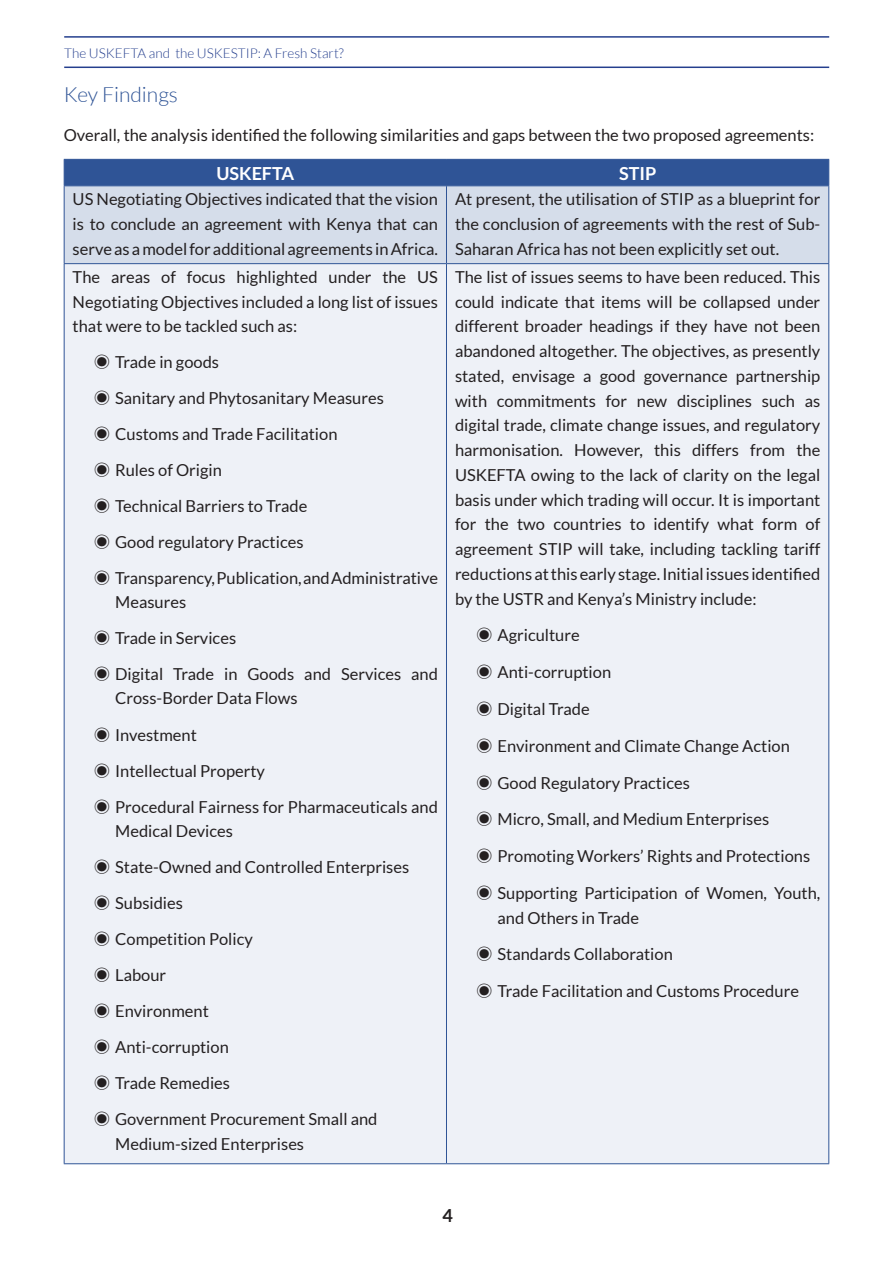
<style>
.page{position:relative;width:893px;height:1263px;background:#fff}
.page>*{position:absolute;margin:0;border:0;box-sizing:border-box;transform-origin:0 0}
.Heading_2{font:300 21px "Lato";color:#2f5496}
.t1{font:700 18px "Lato";color:#fff}
.t2{font:700 18px "Lato";color:#231f20}
.t3{font:16.5px/24.8px "Lato";color:#231f20}
.t4{font:300 13.5px "Lato";color:#253f8e}
.s1{font-family:"Adobe Gothic Std";font-weight:700}
</style>
<div class="page">
<hr style="left:64px;top:67px;width:765px;height:1px;background:#253f8e">
<hr style="left:64px;top:36px;width:765px;height:2px;background:#253f8e">
<div style="left:65px;top:186px;width:763px;height:77px;background:#d5ddea"></div>
<div style="left:65px;top:264px;width:763px;height:899px;background:#eef1f7"></div>
<div style="left:64px;top:159px;width:765px;height:26px;background:#2f5496"></div>
<hr style="left:64px;top:185px;width:382px;height:1px;background:#2f5496">
<hr style="left:64px;top:186px;width:1px;height:77px;background:#2f5496">
<hr style="left:446px;top:185px;width:383px;height:1px;background:#2f5496">
<hr style="left:446px;top:186px;width:1px;height:77px;background:#2f5496">
<hr style="left:828px;top:186px;width:1px;height:77px;background:#2f5496">
<hr style="left:64px;top:263px;width:382px;height:1px;background:#2f5496">
<hr style="left:64px;top:264px;width:1px;height:899px;background:#2f5496">
<hr style="left:446px;top:263px;width:383px;height:1px;background:#2f5496">
<hr style="left:446px;top:264px;width:1px;height:899px;background:#2f5496">
<hr style="left:828px;top:264px;width:1px;height:899px;background:#2f5496">
<hr style="left:64px;top:1163px;width:382px;height:1px;background:#2f5496">
<hr style="left:446px;top:1163px;width:383px;height:1px;background:#2f5496">
<p class="t4" style="left:64px;top:45px;width:281px">The USKEFTA and the USKESTIP: A Fresh Start?</p>
<p class="Heading_2" style="left:64px;top:83px;width:116px">Key Findings</p>
<p class="t3" style="left:64px;top:122px;width:752px">Overall, the analysis identified the following similarities and gaps between the two proposed agreements:</p>
<p class="t1" style="left:216px;top:163px;width:79px">USKEFTA</p>
<p class="t1" style="left:619px;top:163px;width:39px">STIP</p>
<p class="t3" style="left:73px;top:187px;width:367px;text-align:justify">US Negotiating Objectives indicated that the vision is to conclude an agreement with Kenya that can serve as a model for additional agreements in Africa.</p>
<p class="t3" style="left:455px;top:187px;width:367px;text-align:justify">At present, the utilisation of STIP as a blueprint for the conclusion of agreements with the rest of Sub-Saharan Africa has not been explicitly set out.</p>
<p class="t3" style="left:73px;top:264px;width:367px;text-align:justify">The areas of focus highlighted under the US Negotiating Objectives included a long list of issues that were to be tackled such as:</p>
<p class="t3" style="left:94px;top:350px;width:127px"><span class="s1">↸</span> Trade in goods</p>
<p class="t3" style="left:94px;top:386px;width:291px"><span class="s1">↸</span> Sanitary and Phytosanitary Measures</p>
<p class="t3" style="left:94px;top:422px;width:245px"><span class="s1">↸</span> Customs and Trade Facilitation</p>
<p class="t3" style="left:94px;top:458px;width:130px"><span class="s1">↸</span> Rules of Origin</p>
<p class="t3" style="left:94px;top:494px;width:215px"><span class="s1">↸</span> Technical Barriers to Trade</p>
<p class="t3" style="left:94px;top:530px;width:211px"><span class="s1">↸</span> Good regulatory Practices</p>
<p class="t3" style="left:115px;top:566px;width:324px;line-height:24px;text-indent:-21px"><span class="s1">↸</span> Transparency, Publication, and Administrative<br>Measures</p>
<p class="t3" style="left:94px;top:626px;width:144px"><span class="s1">↸</span> Trade in Services</p>
<p class="t3" style="left:115px;top:662px;width:324px;line-height:24px;text-indent:-21px"><span class="s1">↸</span> Digital Trade in Goods and Services and<br>Cross-Border Data Flows</p>
<p class="t3" style="left:94px;top:722px;width:104px"><span class="s1">↸</span> Investment</p>
<p class="t3" style="left:94px;top:758px;width:173px"><span class="s1">↸</span> Intellectual Property</p>
<p class="t3" style="left:115px;top:794px;width:324px;line-height:24px;text-indent:-21px"><span class="s1">↸</span> Procedural Fairness for Pharmaceuticals and<br>Medical Devices</p>
<p class="t3" style="left:94px;top:854px;width:317px"><span class="s1">↸</span> State-Owned and Controlled Enterprises</p>
<p class="t3" style="left:94px;top:890px;width:91px"><span class="s1">↸</span> Subsidies</p>
<p class="t3" style="left:94px;top:926px;width:160px"><span class="s1">↸</span> Competition Policy</p>
<p class="t3" style="left:94px;top:962px;width:74px"><span class="s1">↸</span> Labour</p>
<p class="t3" style="left:94px;top:998px;width:116px"><span class="s1">↸</span> Environment</p>
<p class="t3" style="left:94px;top:1034px;width:136px"><span class="s1">↸</span> Anti-corruption</p>
<p class="t3" style="left:94px;top:1070px;width:138px"><span class="s1">↸</span> Trade Remedies</p>
<p class="t3" style="left:115px;top:1107px;width:264px;text-indent:-21px"><span class="s1">↸</span> Government Procurement Small and<br>Medium-sized Enterprises</p>
<p class="t3" style="left:455px;top:264px;width:367px;text-align:justify">The list of issues seems to have been reduced. This could indicate that items will be collapsed under different broader headings if they have not been abandoned altogether. The objectives, as presently stated, envisage a good governance partnership with commitments for new disciplines such as digital trade, climate change issues, and regulatory harmonisation. However, this differs from the USKEFTA owing to the lack of clarity on the legal basis under which trading will occur. It is important for the two countries to identify what form of agreement STIP will take, including tackling tariff reductions at this early stage. Initial issues identified by the USTR and Kenya’s Ministry include:</p>
<p class="t3" style="left:476px;top:623px;width:105px"><span class="s1">↸</span> Agriculture</p>
<p class="t3" style="left:476px;top:660px;width:136px"><span class="s1">↸</span> Anti-corruption</p>
<p class="t3" style="left:476px;top:696px;width:115px"><span class="s1">↸</span> Digital Trade</p>
<p class="t3" style="left:476px;top:733px;width:315px"><span class="s1">↸</span> Environment and Climate Change Action</p>
<p class="t3" style="left:476px;top:770px;width:215px"><span class="s1">↸</span> Good Regulatory Practices</p>
<p class="t3" style="left:476px;top:807px;width:294px"><span class="s1">↸</span> Micro, Small, and Medium Enterprises</p>
<p class="t3" style="left:476px;top:843px;width:335px"><span class="s1">↸</span> Promoting Workers’ Rights and Protections</p>
<p class="t3" style="left:497px;top:880px;width:324px;text-indent:-21px"><span class="s1">↸</span> Supporting Participation of Women, Youth, and Others in Trade</p>
<p class="t3" style="left:476px;top:942px;width:198px"><span class="s1">↸</span> Standards Collaboration</p>
<p class="t3" style="left:476px;top:978px;width:324px"><span class="s1">↸</span> Trade Facilitation and Customs Procedure</p>
<p class="t2" style="left:442px;top:1205px;width:12px">4</p>
</div>
